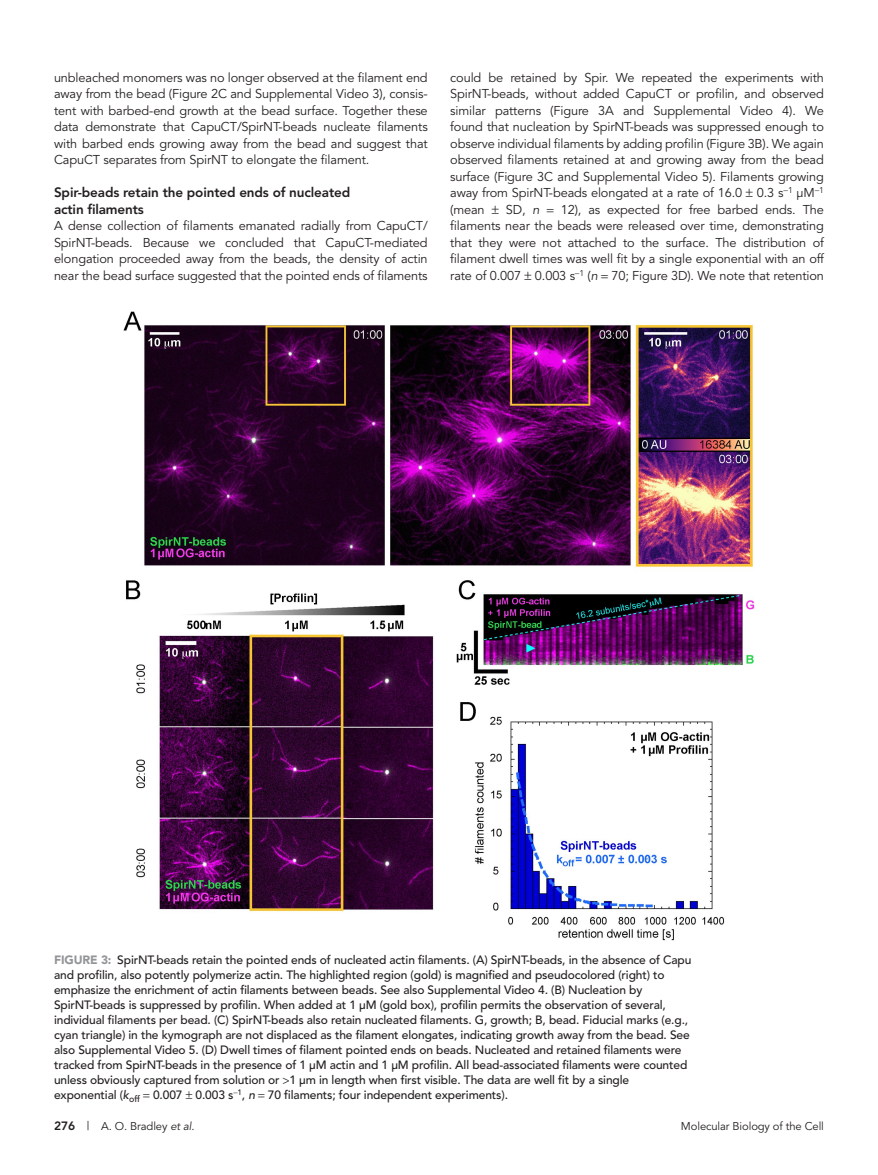
<style>
.page{position:relative;width:878px;height:1175px;background:#fff}
.page>*{position:absolute;margin:0;border:0;box-sizing:border-box;transform-origin:0 0}
.t1{font:800 13.5px/16.5px "Avenir";letter-spacing:-.01em;color:#231f20}
.ParaFL{font:12.75px/16.5px "Avenir";letter-spacing:-.01em;color:#231f20;text-align:justify}
.Para{font:12.75px/16.5px "Avenir";letter-spacing:-.01em;color:#231f20;text-align:justify}
.FigCaption_35_5p{font:500 12px/15px "Avenir";letter-spacing:-.01em;color:#231f20}
.t2{font:11.25px "Avenir";letter-spacing:-.01em;color:#231f20}
.s1{font-style:italic}
.s2{font-weight:900;color:#939598}
.s3{font-weight:800;font-size:12px}
.s4{font-size:12px}
</style>
<div class="page">
<img style="left:124px;top:311px;width:630px;height:629px">
<p class="Para" style="left:54px;top:69px;width:375px">unbleached monomers was no longer observed at the filament end away from the bead (Figure 2C and Supplemental Video 3), consis&shy;tent with barbed-end growth at the bead surface. Together these data demonstrate that CapuCT/SpirNT-beads nucleate filaments with barbed ends growing away from the bead and suggest that CapuCT separates from SpirNT to elongate the filament.</p>
<h2 class="t1" style="left:54px;top:184px;width:298px">Spir-beads retain the pointed ends of nucleated actin filaments</h2>
<p class="ParaFL" style="left:54px;top:218px;width:375px">A dense collection of filaments emanated radially from CapuCT/ SpirNT-beads. Because we concluded that CapuCT-mediated elongation proceeded away from the beads, the density of actin near the bead surface suggested that the pointed ends of filaments</p>
<p class="ParaFL" style="left:450px;top:69px;width:375px">could be retained by Spir. We repeated the experiments with SpirNT-beads, without added CapuCT or profilin, and observed similar patterns (Figure 3A and Supplemental Video 4). We found that nucleation by SpirNT-beads was suppressed enough to observe individual filaments by adding profilin (Figure 3B). We again observed filaments retained at and growing away from the bead surface (Figure 3C and Supplemental Video 5). Filaments growing away from SpirNT-beads elongated at a rate of 16.0 0.3 s−<sup>1</sup> μM−<sup>1 </sup>(mean</p>
<p class="ParaFL" style="left:450px;top:201px;width:375px;text-indent:110px">12), as expected for free barbed ends. The filaments near the beads were released over time, demonstrating that they were not attached to the surface. The distribution of filament dwell times was well fit by a single exponential with an off rate of 0.007 0.003 s−<sup>1</sup> (<span class="s1">n</span> 70; Figure 3D). We note that retention</p>
<p class="ParaFL" style="left:506px;top:201px;width:35px">SD, <span class="s1">n</span></p>
<p class="FigCaption_35_5p" style="left:54px;top:952px;width:639px"><span class="s2">FIGURE 3:</span> SpirNT-beads retain the pointed ends of nucleated actin filaments. (A) SpirNT-beads, in the absence of Capu and profilin, also potently polymerize actin. The highlighted region (gold) is magnified and pseudocolored (right) to emphasize the enrichment of actin filaments between beads. See also Supplemental Video 4<span class="s1">.</span> (B) Nucleation by SpirNT-beads is suppressed by profilin. When added at 1 μM (gold box), profilin permits the observation of several, individual filaments per bead. (C) SpirNT-beads also retain nucleated filaments. G, growth; B, bead. Fiducial marks (e.g., cyan triangle) in the kymograph are not displaced as the filament elongates, indicating growth away from the bead. See also Supplemental Video 5. (D) Dwell times of filament pointed ends on beads. Nucleated and retained filaments were tracked from SpirNT-beads in the presence of 1 μM actin and 1 μM profilin. All bead-associated filaments were counted unless obviously captured from solution or 1 μm in length when first visible. The data are well fit by a single exponential (<span class="s1">k</span><sub>off</sub> 0.007 0.003 s−<sup>1</sup>, <span class="s1">n</span> 70 filaments; four independent experiments).</p>
<p class="t2" style="left:54px;top:1119px;width:142px"><span class="s3">276</span> <span class="s4">|</span> A. O. Bradley <span class="s1">et al</span>.</p>
<p class="t2" style="left:681px;top:1119px;width:144px">Molecular Biology of the Cell</p>
</div>
